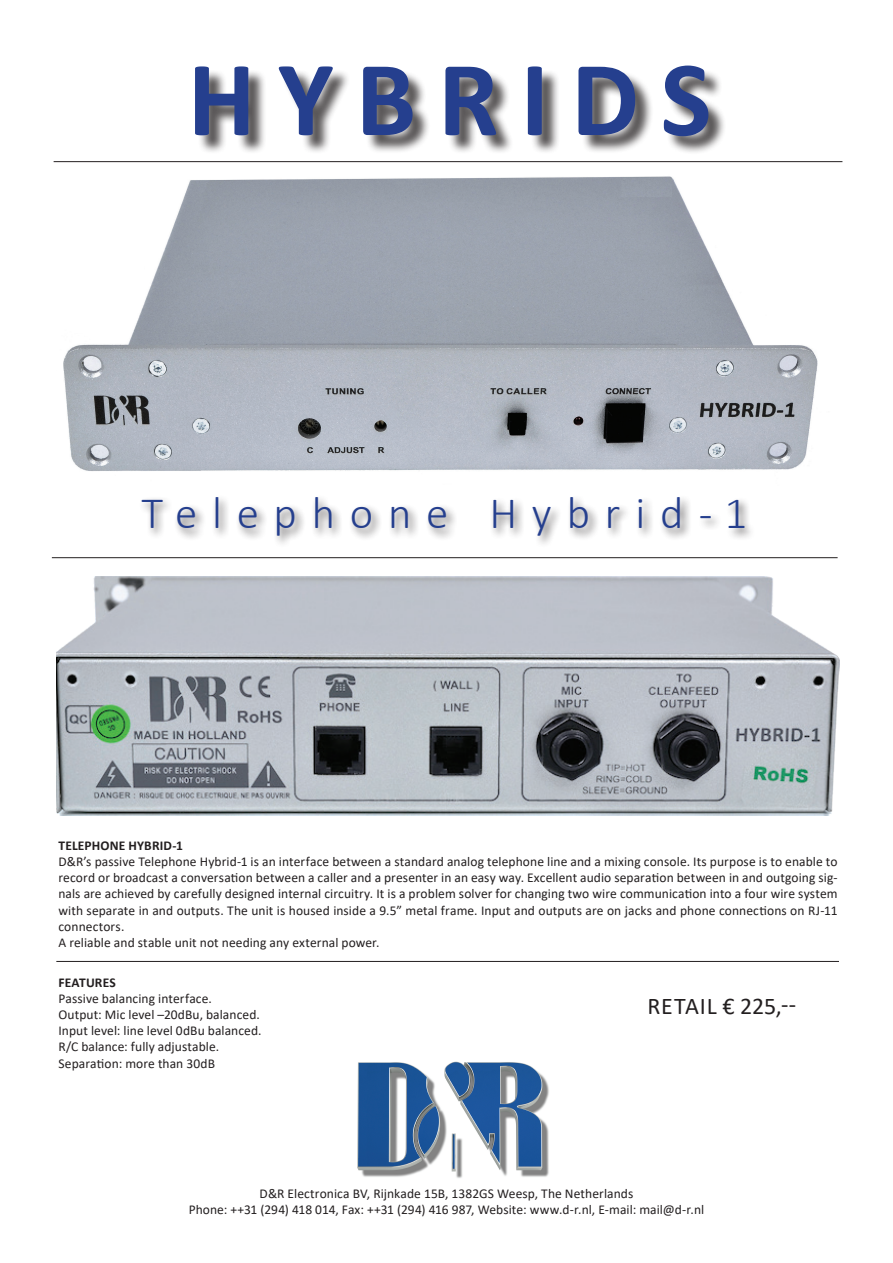
<style>
.page{position:relative;width:893px;height:1263px;background:#fff}
.page>*{position:absolute;margin:0;border:0;box-sizing:border-box;transform-origin:0 0}
.t1{font:700 108px "Calibri";letter-spacing:.2em;color:#253f8e}
.t2{font:300 45px "Calibri";letter-spacing:.33em;color:#253f8e}
.t3{font:24px "Calibri";letter-spacing:.025em;color:#231f20}
.t4{font:13.5px/16.2px "Calibri";letter-spacing:.005em;color:#231f20}
.t5{font:700 13.5px "Calibri";letter-spacing:.01em;color:#231f20}
</style>
<div class="page">
<img style="left:63px;top:176px;width:755px;height:295px">
<div style="left:198px;top:68px;width:528px;height:87px;background:#231f20;opacity:.75"></div>
<hr style="left:56px;top:961px;width:783px;height:1px;background:#231f20">
<hr style="left:52px;top:557px;width:786px;height:1px;background:#231f20">
<hr style="left:54px;top:161px;width:788px;height:1px;background:#231f20">
<img style="left:56px;top:576px;width:784px;height:239px">
<img style="left:357px;top:1061px;width:192px;height:117px">
<div style="left:139px;top:494px;width:617px;height:54px;background:#231f20;opacity:.75"></div>
<h1 class="t1" style="left:188px;top:23px;width:525px">HYBRIDS</h1>
<h2 class="t2" style="left:142px;top:485px;width:607px">Telephone Hybrid-1</h2>
<p class="t5" style="left:58px;top:836px;width:126px">TELEPHONE HYBRID-1</p>
<p class="t4" style="left:58px;top:853px;width:781px">D&amp;R’s passive Telephone Hybrid-1 is an interface between a standard analog telephone line and a mixing console. Its purpose is to enable to record or broadcast a conversation between a caller and a presenter in an easy way. Excellent audio separation between in and outgoing sig&shy;nals are achieved by carefully designed internal circuitry. It is a problem solver for changing two wire communication into a four wire system with separate in and outputs. The unit is housed inside a 9.5” metal frame. Input and outputs are on jacks and phone connections on RJ-11 connectors.<br>A reliable and stable unit not needing any external power.</p>
<p class="t5" style="left:58px;top:972px;width:59px">FEATURES</p>
<p class="t4" style="left:58px;top:990px;width:205px">Passive balancing interface.<br>Output: Mic level –20dBu, balanced.<br>Input level: line level 0dBu balanced.<br>R/C balance: fully adjustable.<br>Separation: more than 30dB</p>
<h3 class="t3" style="left:647px;top:990px;width:150px">RETAIL € 225,--</h3>
<p class="t4" style="left:189px;top:1185px;width:517px;text-align:center">D&amp;R Electronica BV, Rijnkade 15B, 1382GS Weesp, The Netherlands<br>Phone: ++31 (294) 418 014, Fax: ++31 (294) 416 987, Website: www.d-r.nl, E-mail: mail@d-r.nl</p>
</div>
